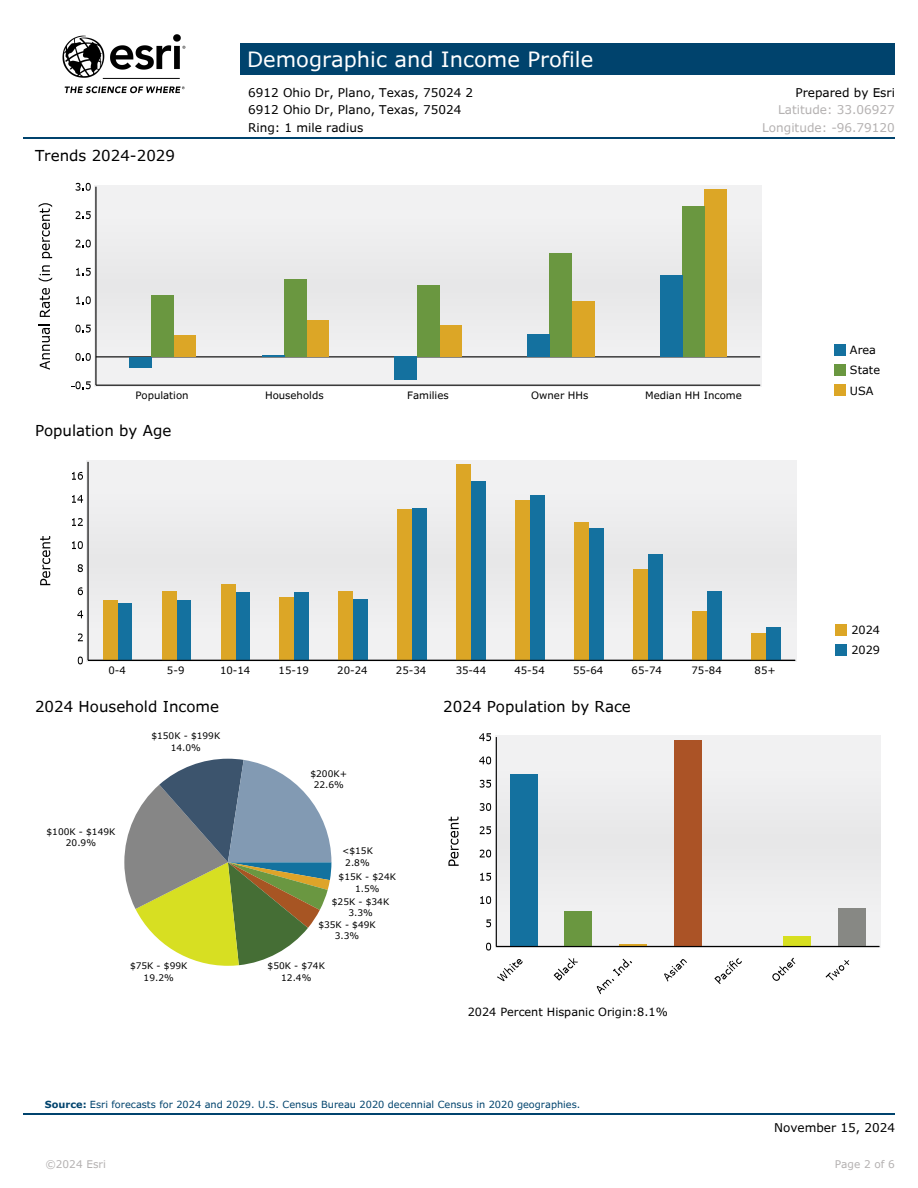
<style>
.page{position:relative;width:918px;height:1188px;background:#fff}
.page>*{position:absolute;margin:0;border:0;box-sizing:border-box;transform-origin:0 0}
.t1{font:21px "Verdana Pro";color:#fff}
.t2{font:15px "Verdana Pro";color:#000}
.t3{font:12px "Verdana Pro";color:#000}
.t4{font:12px "Verdana Pro";color:#b4b1b1}
.t5{font:11.25px/20.2px "Verdana Pro";color:#000}
.t6{font:10.5px "Verdana Pro";color:#b4b1b1}
.t7{font:10.2px "Verdana Pro";color:#000}
.t8{font:9.75px "Verdana Pro";color:#00436d}
.t9{font:9px/11.2px "Verdana Pro";color:#000;text-align:center}
.s1{font-weight:700}
</style>
<div class="page">
<div style="left:240px;top:43px;width:655px;height:32px;background:#00436d"></div>
<img style="left:62px;top:34px;width:124px;height:60px">
<hr style="left:24px;top:138px;width:871px;height:1px;background:#00436d">
<div style="left:95px;top:186px;width:666px;height:200px;background:#eeeeef"></div>
<hr style="left:96px;top:356px;width:664px;height:1px;background:#000">
<div style="left:173px;top:335px;width:23px;height:22px;background:#dca626"></div>
<div style="left:306px;top:321px;width:22px;height:36px;background:#dca626"></div>
<div style="left:439px;top:325px;width:22px;height:32px;background:#dca626"></div>
<div style="left:572px;top:302px;width:22px;height:55px;background:#dca626"></div>
<div style="left:705px;top:190px;width:22px;height:167px;background:#dca626"></div>
<div style="left:151px;top:295px;width:22px;height:62px;background:#6a9740"></div>
<div style="left:284px;top:280px;width:22px;height:77px;background:#6a9740"></div>
<div style="left:417px;top:285px;width:22px;height:72px;background:#6a9740"></div>
<div style="left:550px;top:254px;width:22px;height:103px;background:#6a9740"></div>
<div style="left:683px;top:207px;width:22px;height:150px;background:#6a9740"></div>
<div style="left:129px;top:357px;width:22px;height:11px;background:#14719f"></div>
<svg style="left:262px;top:356px;width:22px;height:1px"></svg>
<div style="left:395px;top:357px;width:22px;height:23px;background:#14719f"></div>
<div style="left:528px;top:335px;width:22px;height:22px;background:#14719f"></div>
<div style="left:661px;top:276px;width:22px;height:81px;background:#14719f"></div>
<hr style="left:96px;top:385px;width:664px;height:1px;background:#000">
<hr style="left:95px;top:187px;width:2px;height:198px;background:#000">
<svg style="left:39px;top:324px;width:11px;height:46px"></svg>
<svg style="left:40px;top:288px;width:10px;height:29px"></svg>
<svg style="left:39px;top:265px;width:13px;height:16px"></svg>
<svg style="left:39px;top:203px;width:13px;height:55px"></svg>
<svg style="left:71px;top:381px;width:20px;height:8px"></svg>
<svg style="left:76px;top:353px;width:15px;height:8px"></svg>
<svg style="left:76px;top:325px;width:15px;height:8px"></svg>
<svg style="left:76px;top:296px;width:15px;height:8px"></svg>
<svg style="left:76px;top:268px;width:15px;height:8px"></svg>
<svg style="left:76px;top:240px;width:15px;height:7px"></svg>
<svg style="left:76px;top:211px;width:15px;height:8px"></svg>
<svg style="left:76px;top:183px;width:15px;height:8px"></svg>
<div style="left:834px;top:344px;width:11px;height:11px;background:#14719f"></div>
<div style="left:834px;top:364px;width:11px;height:11px;background:#6a9740"></div>
<div style="left:834px;top:385px;width:11px;height:11px;background:#dca626"></div>
<div style="left:87px;top:461px;width:709px;height:201px;background:#eeeeef"></div>
<div style="left:117px;top:603px;width:15px;height:57px;background:#14719f"></div>
<div style="left:176px;top:600px;width:15px;height:60px;background:#14719f"></div>
<div style="left:235px;top:592px;width:15px;height:68px;background:#14719f"></div>
<div style="left:294px;top:592px;width:15px;height:68px;background:#14719f"></div>
<div style="left:353px;top:599px;width:15px;height:61px;background:#14719f"></div>
<div style="left:412px;top:508px;width:15px;height:152px;background:#14719f"></div>
<div style="left:471px;top:482px;width:15px;height:178px;background:#14719f"></div>
<div style="left:530px;top:495px;width:15px;height:165px;background:#14719f"></div>
<div style="left:589px;top:528px;width:15px;height:132px;background:#14719f"></div>
<div style="left:648px;top:554px;width:15px;height:106px;background:#14719f"></div>
<div style="left:707px;top:591px;width:15px;height:69px;background:#14719f"></div>
<div style="left:766px;top:627px;width:14px;height:33px;background:#14719f"></div>
<div style="left:103px;top:600px;width:14px;height:60px;background:#dca626"></div>
<div style="left:162px;top:591px;width:14px;height:69px;background:#dca626"></div>
<div style="left:221px;top:584px;width:14px;height:76px;background:#dca626"></div>
<div style="left:280px;top:597px;width:14px;height:63px;background:#dca626"></div>
<div style="left:339px;top:591px;width:14px;height:69px;background:#dca626"></div>
<div style="left:397px;top:509px;width:15px;height:151px;background:#dca626"></div>
<div style="left:456px;top:464px;width:15px;height:196px;background:#dca626"></div>
<div style="left:515px;top:500px;width:15px;height:160px;background:#dca626"></div>
<div style="left:574px;top:522px;width:15px;height:138px;background:#dca626"></div>
<div style="left:633px;top:569px;width:15px;height:91px;background:#dca626"></div>
<div style="left:692px;top:611px;width:15px;height:49px;background:#dca626"></div>
<div style="left:751px;top:633px;width:15px;height:27px;background:#dca626"></div>
<hr style="left:88px;top:660px;width:707px;height:1px;background:#000">
<hr style="left:87px;top:462px;width:2px;height:198px;background:#000">
<svg style="left:40px;top:536px;width:10px;height:49px"></svg>
<svg style="left:78px;top:657px;width:5px;height:7px"></svg>
<svg style="left:78px;top:633px;width:5px;height:8px"></svg>
<svg style="left:77px;top:610px;width:6px;height:8px"></svg>
<svg style="left:78px;top:587px;width:5px;height:8px"></svg>
<svg style="left:78px;top:564px;width:5px;height:8px"></svg>
<svg style="left:72px;top:541px;width:11px;height:8px"></svg>
<svg style="left:72px;top:518px;width:11px;height:8px"></svg>
<svg style="left:72px;top:495px;width:11px;height:8px"></svg>
<svg style="left:72px;top:472px;width:11px;height:8px"></svg>
<div style="left:836px;top:624px;width:11px;height:11px;background:#dca626"></div>
<div style="left:836px;top:644px;width:11px;height:12px;background:#14719f"></div>
<svg style="left:124px;top:759px;width:207px;height:207px"></svg>
<div style="left:495px;top:736px;width:385px;height:212px;background:#eeeeef"></div>
<div style="left:510px;top:774px;width:27px;height:173px;background:#14719f"></div>
<div style="left:565px;top:911px;width:27px;height:36px;background:#6a9740"></div>
<hr style="left:619px;top:944px;width:28px;height:3px;background:#dca626">
<div style="left:674px;top:740px;width:27px;height:207px;background:#ab5326"></div>
<div style="left:784px;top:936px;width:27px;height:11px;background:#d7df20"></div>
<div style="left:838px;top:908px;width:28px;height:39px;background:#878884"></div>
<hr style="left:496px;top:946px;width:383px;height:1px;background:#000">
<svg style="left:497px;top:959px;width:26px;height:23px"></svg>
<svg style="left:554px;top:958px;width:24px;height:23px"></svg>
<svg style="left:596px;top:959px;width:36px;height:35px"></svg>
<svg style="left:664px;top:959px;width:23px;height:23px"></svg>
<svg style="left:714px;top:958px;width:28px;height:26px"></svg>
<svg style="left:772px;top:958px;width:24px;height:23px"></svg>
<svg style="left:826px;top:960px;width:24px;height:21px"></svg>
<hr style="left:496px;top:737px;width:1px;height:210px;background:#000">
<svg style="left:448px;top:817px;width:11px;height:49px"></svg>
<svg style="left:486px;top:943px;width:5px;height:8px"></svg>
<svg style="left:486px;top:919px;width:5px;height:8px"></svg>
<svg style="left:480px;top:896px;width:11px;height:8px"></svg>
<svg style="left:480px;top:873px;width:11px;height:8px"></svg>
<svg style="left:480px;top:850px;width:11px;height:8px"></svg>
<svg style="left:480px;top:826px;width:11px;height:8px"></svg>
<svg style="left:480px;top:803px;width:11px;height:8px"></svg>
<svg style="left:480px;top:780px;width:11px;height:8px"></svg>
<svg style="left:479px;top:756px;width:12px;height:8px"></svg>
<svg style="left:479px;top:733px;width:12px;height:8px"></svg>
<hr style="left:24px;top:1113px;width:871px;height:2px;background:#00436d">
<h2 class="t2" style="left:35px;top:146px;width:141px">Trends 2024-2029</h2>
<h1 class="t1" style="left:247px;top:46px;width:348px">Demographic and Income Profile</h1>
<h3 class="t3" style="left:248px;top:85px;width:227px">6912 Ohio Dr, Plano, Texas, 75024 2</h3>
<h3 class="t3" style="left:796px;top:85px;width:101px">Prepared by Esri</h3>
<h3 class="t3" style="left:248px;top:102px;width:215px">6912 Ohio Dr, Plano, Texas, 75024</h3>
<h3 class="t4" style="left:778px;top:102px;width:118px">Latitude: 33.06927</h3>
<h3 class="t3" style="left:248px;top:119px;width:117px">Ring: 1 mile radius</h3>
<h3 class="t4" style="left:762px;top:119px;width:134px">Longitude: -96.79120</h3>
<p class="t7" style="left:135px;top:388px;width:55px">Population</p>
<p class="t7" style="left:265px;top:388px;width:60px">Households</p>
<p class="t7" style="left:407px;top:388px;width:43px">Families</p>
<p class="t7" style="left:531px;top:388px;width:59px">Owner HHs</p>
<p class="t7" style="left:645px;top:388px;width:98px">Median HH Income</p>
<h2 class="t2" style="left:35px;top:421px;width:138px">Population by Age</h2>
<p class="t7" style="left:108px;top:664px;width:19px">0-4</p>
<p class="t7" style="left:167px;top:664px;width:19px">5-9</p>
<p class="t7" style="left:220px;top:664px;width:32px">10-14</p>
<p class="t7" style="left:279px;top:664px;width:32px">15-19</p>
<p class="t7" style="left:337px;top:664px;width:32px">20-24</p>
<p class="t7" style="left:396px;top:664px;width:32px">25-34</p>
<p class="t7" style="left:456px;top:664px;width:32px">35-44</p>
<p class="t7" style="left:514px;top:664px;width:32px">45-54</p>
<p class="t7" style="left:573px;top:664px;width:32px">55-64</p>
<p class="t7" style="left:632px;top:664px;width:32px">65-74</p>
<p class="t7" style="left:691px;top:664px;width:32px">75-84</p>
<p class="t7" style="left:755px;top:664px;width:23px">85+</p>
<h2 class="t2" style="left:35px;top:696px;width:186px">2024 Household Income</h2>
<p class="t9" style="left:47px;top:826px;width:70px">$100K - $149K<br>20.9%</p>
<p class="t9" style="left:151px;top:730px;width:70px">$150K - $199K<br>14.0%</p>
<p class="t9" style="left:130px;top:960px;width:59px">$75K - $99K<br>19.2%</p>
<p class="t9" style="left:310px;top:767px;width:38px">$200K+<br>22.6%</p>
<p class="t9" style="left:342px;top:845px;width:32px">&lt;$15K<br>2.8%</p>
<p class="t9" style="left:339px;top:871px;width:59px">$15K - $24K<br>1.5%</p>
<p class="t9" style="left:332px;top:896px;width:59px">$25K - $34K<br>3.3%</p>
<p class="t9" style="left:318px;top:918px;width:59px">$35K - $49K<br>3.3%</p>
<p class="t9" style="left:268px;top:960px;width:59px">$50K - $74K<br>12.4%</p>
<h2 class="t2" style="left:443px;top:696px;width:189px">2024 Population by Race</h2>
<p class="t5" style="left:468px;top:1001px;width:202px">2024 Percent Hispanic Origin:8.1%</p>
<p class="t8" style="left:45px;top:1098px;width:537px"><span class="s1">Source:</span> Esri forecasts for 2024 and 2029. U.S. Census Bureau 2020 decennial Census in 2020 geographies.</p>
<p class="t5" style="left:850px;top:339px;width:32px">Area<br>State<br>USA</p>
<p class="t5" style="left:851px;top:620px;width:30px">2024<br>2029</p>
<h3 class="t3" style="left:774px;top:1120px;width:122px">November 15, 2024</h3>
<p class="t6" style="left:45px;top:1158px;width:62px">©2024 Esri</p>
<p class="t6" style="left:835px;top:1158px;width:62px">Page 2 of 6</p>
</div>
